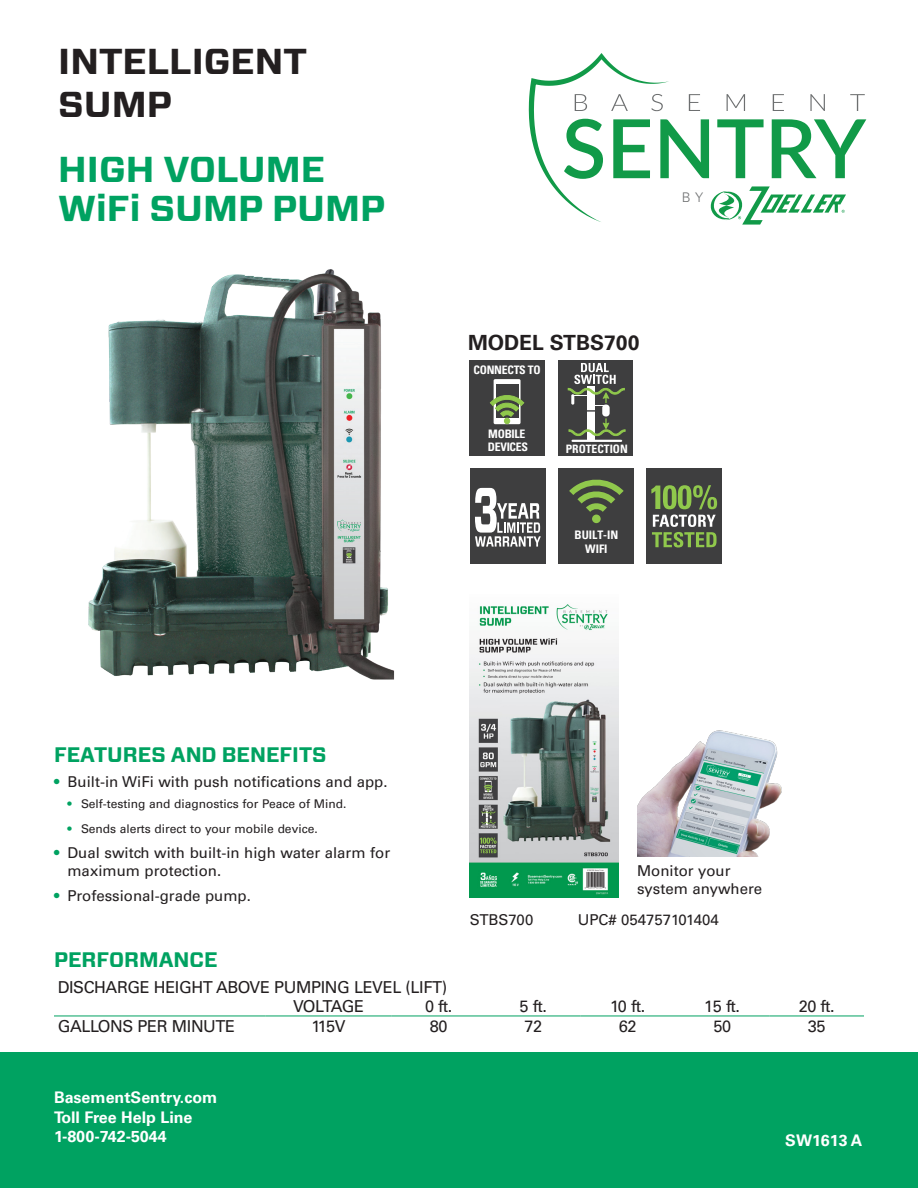
<style>
.page{position:relative;width:918px;height:1188px;background:#fff}
.page>*{position:absolute;margin:0;border:0;box-sizing:border-box;transform-origin:0 0}
.t1{font:700 36px/39px "Forza";color:#00a261;scale:1.04 1}
.t2{font:700 36px "Forza";color:#231f20;scale:1.04 1}
.t3{font:700 21px "Forza";color:#00a261}
.t4{font:700 21px "Univers LT Pro 65";color:#231f20}
.Chart_Heading{font:16.5px "Univers LT Pro 55 Roman";letter-spacing:-.025em;color:#231f20}
.Chart_Heading-2{font:16.5px "Univers LT Pro 55 Roman";letter-spacing:-.055em;color:#231f20}
.t5{font:700 16.05px "Univers LT Pro 65";color:#fff}
.Bulleted_body_copy{font:15px/18px "Univers LT Pro 55 Roman";color:#231f20}
.t6{font:300 13.35px "Univers LT Pro 45";color:#6d6f70}
.t7{font:12px "Univers LT Pro 55 Roman";color:#231f20}
.t8{font:700 condensed 11.85px/14.1px "Univers LT Pro";color:#fff;text-align:center}
.t9{font:700 condensed 11.7px/12.9px "Univers LT Pro";letter-spacing:-.025em;color:#fff}
.t10{font:700 condensed 11.7px "Univers LT Pro";color:#fff}
.s1{color:#00a261}
</style>
<div class="page">
<div style="left:0;top:1052px;width:918px;height:136px;background:#00a261"></div>
<svg style="left:529px;top:53px;width:337px;height:172px"></svg>
<img style="left:88px;top:269px;width:307px;height:411px">
<hr style="left:54px;top:1016px;width:212px;height:1px;background:#00a261">
<hr style="left:266px;top:1016px;width:125px;height:1px;background:#00a261">
<hr style="left:392px;top:1016px;width:94px;height:1px;background:#00a261">
<hr style="left:486px;top:1016px;width:94px;height:1px;background:#00a261">
<hr style="left:580px;top:1016px;width:95px;height:1px;background:#00a261">
<hr style="left:675px;top:1016px;width:95px;height:1px;background:#00a261">
<hr style="left:770px;top:1016px;width:94px;height:1px;background:#00a261">
<div style="left:470px;top:360px;width:75px;height:96px;background:#3e3e3f"></div>
<div style="left:494px;top:379px;width:27px;height:45px;background:#fff;border-radius:2px"></div>
<div style="left:496px;top:384px;width:22px;height:34px;background:#3e3e3f"></div>
<svg style="left:489px;top:393px;width:36px;height:32px"></svg>
<div style="left:470px;top:468px;width:76px;height:96px;background:#3e3e3f"></div>
<svg style="left:475px;top:488px;width:66px;height:59px"></svg>
<div style="left:559px;top:468px;width:75px;height:96px;background:#3e3e3f"></div>
<svg style="left:569px;top:479px;width:55px;height:44px"></svg>
<img style="left:470px;top:604px;width:149px;height:293px">
<div style="left:559px;top:360px;width:74px;height:96px;background:#3e3e3f"></div>
<hr style="left:571px;top:440px;width:51px;height:2px;background:#fff">
<div style="left:587px;top:386px;width:8px;height:54px;background:#fff"></div>
<svg style="left:568px;top:418px;width:58px;height:18px"></svg>
<div style="left:602px;top:405px;width:8px;height:11px;background:#fff;border-radius:3px"></div>
<svg style="left:567px;top:363px;width:58px;height:49px"></svg>
<div style="left:647px;top:468px;width:75px;height:96px;background:#3e3e3f"></div>
<svg style="left:651px;top:485px;width:66px;height:63px"></svg>
<img style="left:637px;top:730px;width:145px;height:127px">
<p class="t2" style="left:58px;top:38px;width:241px">INTELLIGENT</p>
<p class="t2" style="left:58px;top:81px;width:111px">SUMP</p>
<p class="t1" style="left:58px;top:150px;width:316px">HIGH VOLUME<br>WiFi SUMP PUMP</p>
<p class="t3" style="left:54px;top:741px;width:274px">FEATURES AND BENEFITS</p>
<p class="Bulleted_body_copy" style="left:54px;top:772px;width:335px"><span class="s1">•</span> Built-in WiFi with push notifications and app.</p>
<p class="t7" style="left:68px;top:796px;width:280px"><span class="s1">•</span> Self-testing and diagnostics for Peace of Mind.</p>
<p class="t7" style="left:68px;top:821px;width:252px"><span class="s1">•</span> Sends alerts direct to your mobile device.</p>
<p class="Bulleted_body_copy" style="left:68px;top:843px;width:324px;text-indent:-14px"><span class="s1">•</span> Dual switch with built-in high water alarm for maximum protection.</p>
<p class="Bulleted_body_copy" style="left:54px;top:886px;width:198px"><span class="s1">•</span> Professional-grade pump.</p>
<p class="t6" style="left:682px;top:188px;width:23px">B Y</p>
<p class="t4" style="left:468px;top:328px;width:173px">MODEL STBS700</p>
<p class="t9" style="left:474px;top:364px;width:68px">CONNECTS TO</p>
<p class="t9" style="left:488px;top:427px;width:42px">MOBILE<br>DEVICES</p>
<p class="t10" style="left:566px;top:441px;width:64px">PROTECTION</p>
<p class="t8" style="left:574px;top:528px;width:45px">BUILT-IN<br>WIFI</p>
<p class="Bulleted_body_copy" style="left:637px;top:861px;width:127px">Monitor your system anywhere</p>
<p class="Bulleted_body_copy" style="left:470px;top:910px;width:65px">STBS700</p>
<p class="Bulleted_body_copy" style="left:578px;top:910px;width:143px">UPC# 054757101404</p>
<p class="t3" style="left:54px;top:946px;width:165px">PERFORMANCE</p>
<p class="Chart_Heading" style="left:58px;top:975px;width:391px">DISCHARGE HEIGHT ABOVE PUMPING LEVEL (LIFT)</p>
<p class="Chart_Heading-2" style="left:293px;top:995px;width:72px">VOLTAGE</p>
<p class="Chart_Heading" style="left:425px;top:995px;width:29px">0 ft.</p>
<p class="Chart_Heading" style="left:520px;top:995px;width:29px">5 ft.</p>
<p class="Chart_Heading" style="left:610px;top:995px;width:37px">10 ft.</p>
<p class="Chart_Heading" style="left:704px;top:995px;width:37px">15 ft.</p>
<p class="Chart_Heading" style="left:799px;top:995px;width:38px">20 ft.</p>
<p class="Chart_Heading" style="left:58px;top:1014px;width:179px">GALLONS PER MINUTE</p>
<p class="Chart_Heading" style="left:311px;top:1014px;width:36px">115V</p>
<p class="Chart_Heading" style="left:430px;top:1014px;width:19px">80</p>
<p class="Chart_Heading" style="left:524px;top:1014px;width:19px">72</p>
<p class="Chart_Heading" style="left:619px;top:1014px;width:19px">62</p>
<p class="Chart_Heading" style="left:713px;top:1014px;width:19px">50</p>
<p class="Chart_Heading" style="left:808px;top:1014px;width:19px">35</p>
<p class="t5" style="left:54px;top:1086px;width:165px">BasementSentry.com</p>
<p class="t5" style="left:54px;top:1106px;width:140px">Toll Free Help Line</p>
<p class="t5" style="left:54px;top:1125px;width:114px">1-800-742-5044</p>
<p class="t5" style="left:785px;top:1129px;width:79px">SW1613 A</p>
</div>
